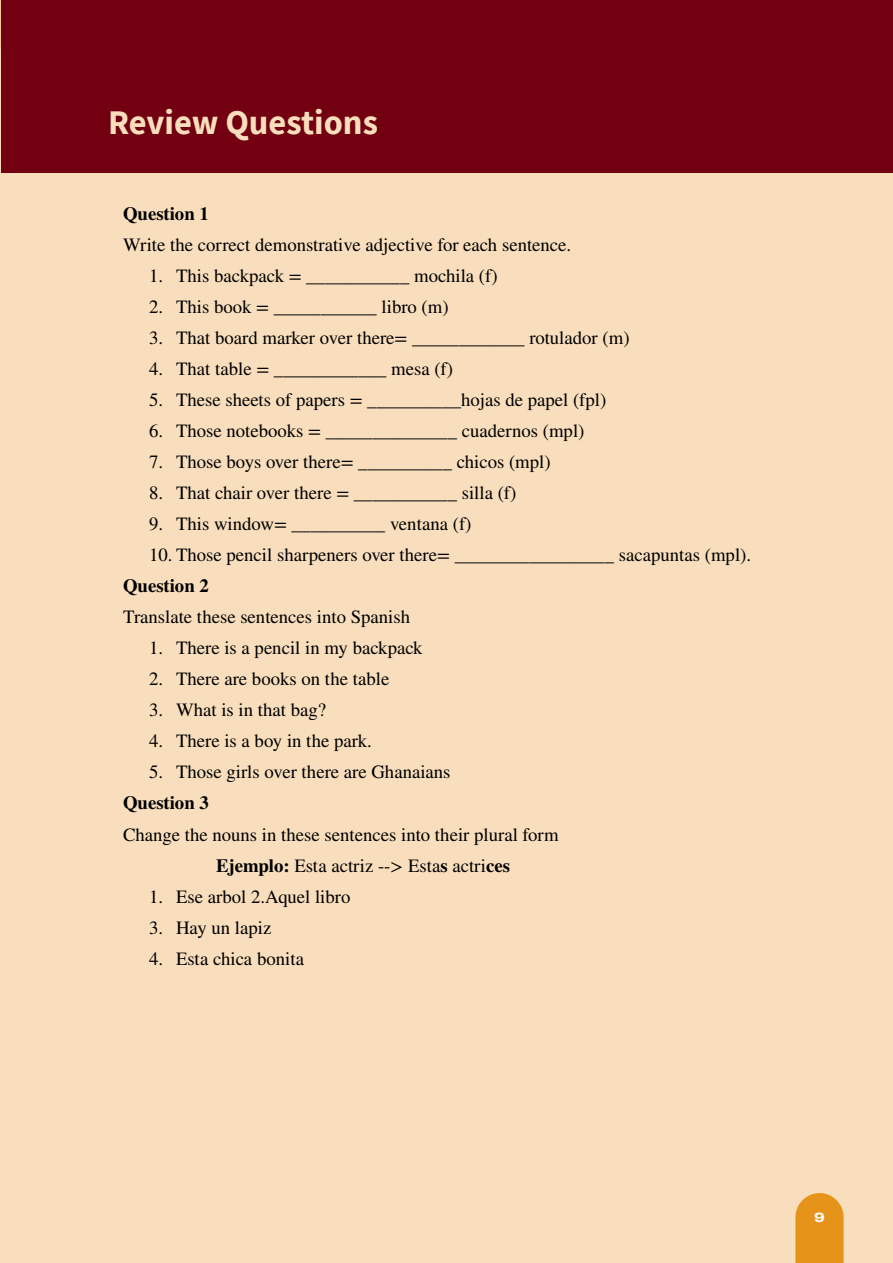
<style>
.page{position:relative;width:893px;height:1263px;background:#f8debc}
.page>*{position:absolute;margin:0;border:0;box-sizing:border-box;transform-origin:0 0}
.t1{font:700 34.5px "Source Sans Pro";color:#f8debc}
.t2{font:18.75px/31px "STIX General";color:#000}
.t3{font:700 18.75px "STIX General";color:#000}
.t4{font:800 13.5px "Archivo Expanded";color:#fff}
.s1{font-weight:700}
</style>
<div class="page">
<svg style="left:795px;top:1193px;width:49px;height:70px;background:#e79a27"></svg>
<div style="left:2px;top:0;width:891px;height:172px;background:#720011"></div>
<h1 class="t1" style="left:108px;top:99px;width:271px">Review Questions</h1>
<p class="t3" style="left:123px;top:200px;width:87px">Question 1</p>
<p class="t2" style="left:123px;top:230px;width:450px">Write the correct demonstrative adjective for each sentence.</p>
<p class="t2" style="left:149px;top:261px;width:350px">1. This backpack = ___________ mochila (f)</p>
<p class="t2" style="left:149px;top:292px;width:301px">2. This book = ___________ libro (m)</p>
<p class="t2" style="left:149px;top:323px;width:482px">3. That board marker over there= ____________ rotulador (m)</p>
<p class="t2" style="left:149px;top:354px;width:306px">4. That table = ____________ mesa (f)</p>
<p class="t2" style="left:149px;top:385px;width:459px">5. These sheets of papers = __________hojas de papel (fpl)</p>
<p class="t2" style="left:149px;top:416px;width:437px">6. Those notebooks = ______________ cuadernos (mpl)</p>
<p class="t2" style="left:149px;top:447px;width:403px">7. Those boys over there= __________ chicos (mpl)</p>
<p class="t2" style="left:149px;top:478px;width:369px">8. That chair over there = ___________ silla (f)</p>
<p class="t2" style="left:149px;top:509px;width:324px">9. This window= __________ ventana (f)</p>
<p class="t2" style="left:149px;top:540px;width:604px">10. Those pencil sharpeners over there= _________________ sacapuntas (mpl).</p>
<p class="t3" style="left:123px;top:573px;width:87px">Question 2</p>
<p class="t2" style="left:123px;top:602px;width:289px">Translate these sentences into Spanish</p>
<p class="t2" style="left:149px;top:633px;width:275px">1. There is a pencil in my backpack</p>
<p class="t2" style="left:149px;top:664px;width:242px">2. There are books on the table</p>
<p class="t2" style="left:149px;top:695px;width:179px">3. What is in that bag?</p>
<p class="t2" style="left:149px;top:726px;width:224px">4. There is a boy in the park.</p>
<p class="t2" style="left:149px;top:757px;width:303px">5. Those girls over there are Ghanaians</p>
<p class="t3" style="left:123px;top:790px;width:87px">Question 3</p>
<p class="t2" style="left:216px;top:819px;width:344px;text-indent:-93px">Change the nouns in these sentences into their plural form<br><span class="s1">Ejemplo:</span> Esta actriz --&gt; Esta<span class="s1">s</span> actri<span class="s1">ces</span></p>
<p class="t2" style="left:149px;top:881px;width:203px">1. Ese arbol 2.Aquel libro</p>
<p class="t2" style="left:149px;top:912px;width:124px">3. Hay un lapiz</p>
<p class="t2" style="left:149px;top:943px;width:157px">4. Esta chica bonita</p>
<p class="t4" style="left:814px;top:1207px;width:12px">9</p>
</div>
